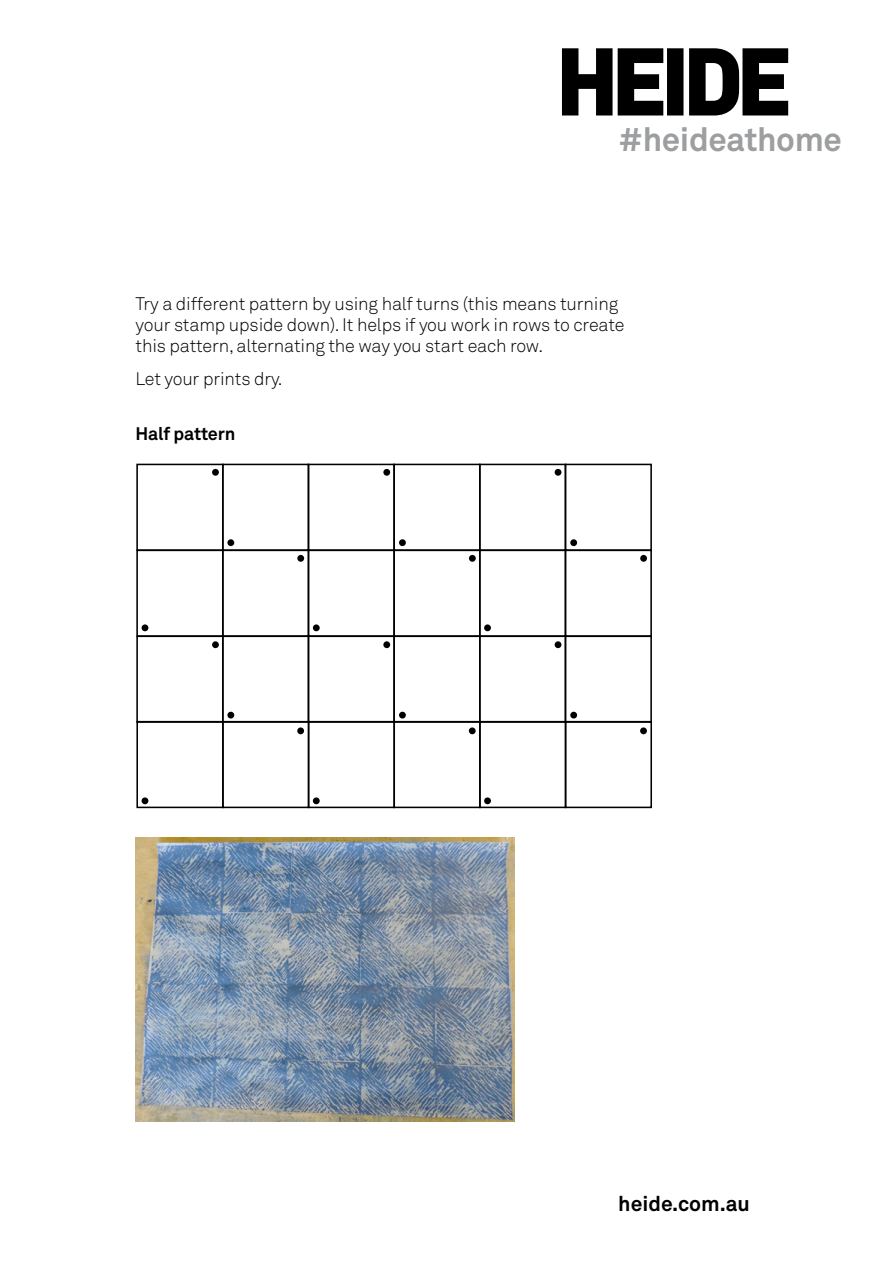
<style>
.page{position:relative;width:893px;height:1263px;background:#fff}
.page>*{position:absolute;margin:0;border:0;box-sizing:border-box;transform-origin:0 0}
.t1{font:700 33px "Akkurat";letter-spacing:-.01em;color:#9c9ea0}
.t2{font:700 21px "Akkurat";color:#000}
.t3{font:300 18px/21px "Akkurat";letter-spacing:-.01em;color:#000}
.t4{font:700 18px "Akkurat";letter-spacing:-.01em;color:#000}
</style>
<div class="page">
<img style="left:136px;top:838px;width:379px;height:284px">
<div style="left:136px;top:464px;width:88px;height:87px;border:2px solid #000"></div>
<div style="left:136px;top:550px;width:88px;height:87px;border:2px solid #000"></div>
<div style="left:136px;top:635px;width:88px;height:88px;border:2px solid #000"></div>
<div style="left:136px;top:721px;width:88px;height:87px;border:2px solid #000"></div>
<div style="left:222px;top:464px;width:87px;height:87px;border:2px solid #000"></div>
<div style="left:222px;top:550px;width:87px;height:87px;border:2px solid #000"></div>
<div style="left:222px;top:635px;width:87px;height:88px;border:2px solid #000"></div>
<div style="left:222px;top:721px;width:87px;height:87px;border:2px solid #000"></div>
<div style="left:308px;top:464px;width:87px;height:87px;border:2px solid #000"></div>
<div style="left:308px;top:550px;width:87px;height:87px;border:2px solid #000"></div>
<div style="left:308px;top:635px;width:87px;height:88px;border:2px solid #000"></div>
<div style="left:308px;top:721px;width:87px;height:87px;border:2px solid #000"></div>
<div style="left:393px;top:464px;width:88px;height:87px;border:2px solid #000"></div>
<div style="left:393px;top:550px;width:88px;height:87px;border:2px solid #000"></div>
<div style="left:393px;top:635px;width:88px;height:88px;border:2px solid #000"></div>
<div style="left:393px;top:721px;width:88px;height:87px;border:2px solid #000"></div>
<div style="left:479px;top:464px;width:87px;height:87px;border:2px solid #000"></div>
<div style="left:479px;top:550px;width:87px;height:87px;border:2px solid #000"></div>
<div style="left:479px;top:635px;width:87px;height:88px;border:2px solid #000"></div>
<div style="left:479px;top:721px;width:87px;height:87px;border:2px solid #000"></div>
<div style="left:565px;top:464px;width:87px;height:87px;border:2px solid #000"></div>
<div style="left:565px;top:550px;width:87px;height:87px;border:2px solid #000"></div>
<div style="left:565px;top:635px;width:87px;height:88px;border:2px solid #000"></div>
<div style="left:565px;top:721px;width:87px;height:87px;border:2px solid #000"></div>
<div style="left:212px;top:469px;width:7px;height:7px;background:#000;border-radius:50%"></div>
<div style="left:212px;top:641px;width:7px;height:7px;background:#000;border-radius:50%"></div>
<div style="left:142px;top:624px;width:6px;height:7px;background:#000;border-radius:50%"></div>
<div style="left:142px;top:797px;width:6px;height:7px;background:#000;border-radius:50%"></div>
<div style="left:227px;top:539px;width:7px;height:7px;background:#000;border-radius:50%"></div>
<div style="left:227px;top:712px;width:7px;height:6px;background:#000;border-radius:50%"></div>
<div style="left:297px;top:555px;width:7px;height:7px;background:#000;border-radius:50%"></div>
<div style="left:297px;top:727px;width:7px;height:7px;background:#000;border-radius:50%"></div>
<div style="left:399px;top:539px;width:7px;height:7px;background:#000;border-radius:50%"></div>
<div style="left:399px;top:712px;width:7px;height:6px;background:#000;border-radius:50%"></div>
<div style="left:469px;top:555px;width:7px;height:7px;background:#000;border-radius:50%"></div>
<div style="left:469px;top:727px;width:7px;height:7px;background:#000;border-radius:50%"></div>
<div style="left:570px;top:539px;width:7px;height:7px;background:#000;border-radius:50%"></div>
<div style="left:570px;top:712px;width:7px;height:6px;background:#000;border-radius:50%"></div>
<div style="left:640px;top:555px;width:7px;height:7px;background:#000;border-radius:50%"></div>
<div style="left:640px;top:727px;width:7px;height:7px;background:#000;border-radius:50%"></div>
<div style="left:383px;top:469px;width:7px;height:7px;background:#000;border-radius:50%"></div>
<div style="left:383px;top:641px;width:7px;height:7px;background:#000;border-radius:50%"></div>
<div style="left:313px;top:624px;width:7px;height:7px;background:#000;border-radius:50%"></div>
<div style="left:313px;top:797px;width:7px;height:7px;background:#000;border-radius:50%"></div>
<div style="left:555px;top:469px;width:6px;height:7px;background:#000;border-radius:50%"></div>
<div style="left:555px;top:641px;width:6px;height:7px;background:#000;border-radius:50%"></div>
<div style="left:484px;top:624px;width:7px;height:7px;background:#000;border-radius:50%"></div>
<div style="left:484px;top:797px;width:7px;height:7px;background:#000;border-radius:50%"></div>
<svg style="left:562px;top:48px;width:226px;height:67px"></svg>
<h1 class="t1" style="left:618px;top:118px;width:225px">#heideathome</h1>
<p class="t3" style="left:136px;top:292px;width:490px">Try a different pattern by using half turns (this means turning your stamp upside down). It helps if you work in rows to create this pattern, alternating the way you start each row.</p>
<p class="t3" style="left:136px;top:368px;width:148px">Let your prints dry.</p>
<p class="t4" style="left:136px;top:422px;width:101px">Half pattern</p>
<p class="t2" style="left:618px;top:1190px;width:133px">heide.com.au</p>
</div>
